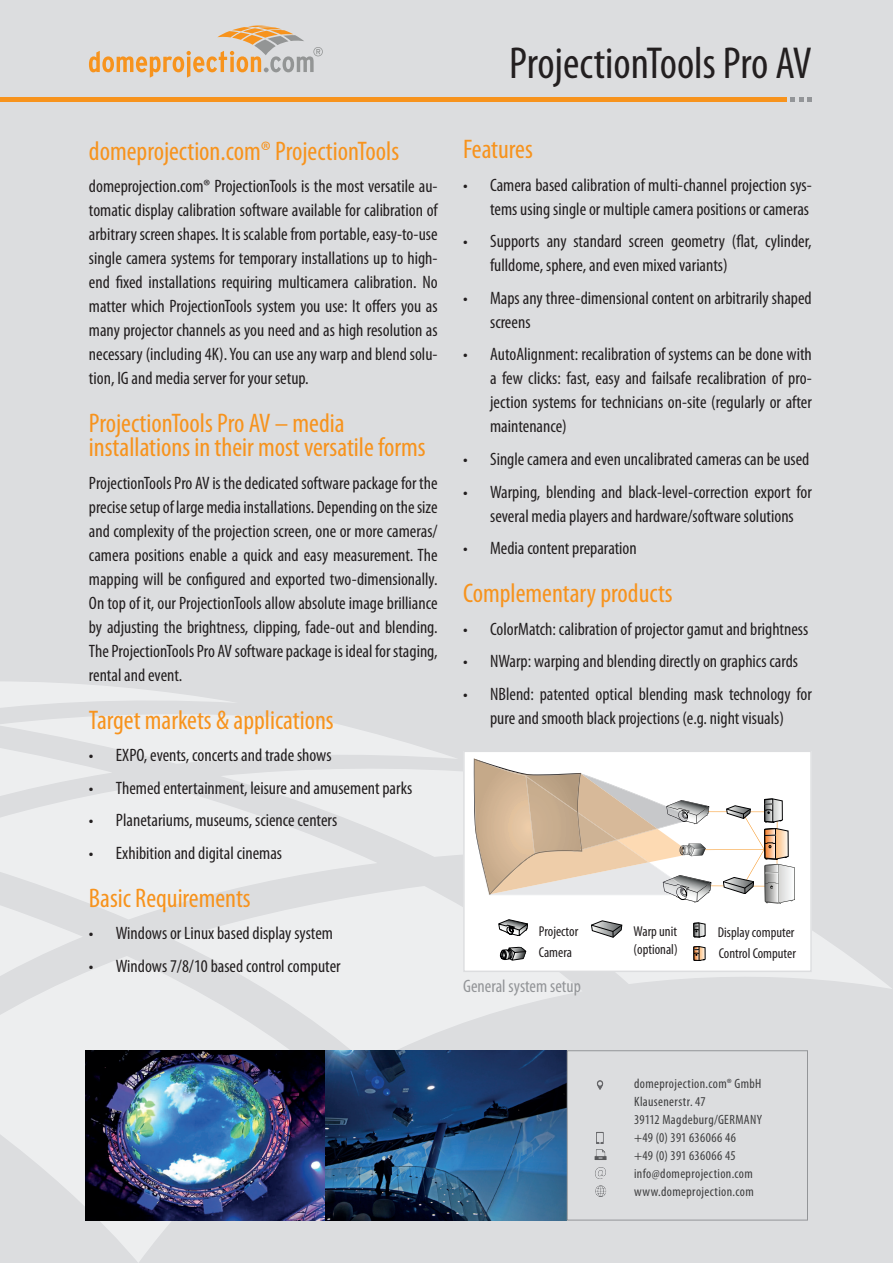
<style>
.page{position:relative;width:893px;height:1263px;background:#dcdddf}
.page>*{position:absolute;margin:0;border:0;box-sizing:border-box;transform-origin:0 0}
.t1{font:condensed 45px "Myriad Pro";color:#231f20}
.t2{font:condensed 27px/24px "Myriad Pro";color:#f7931d}
.t3{font:condensed 18px/24px "Myriad Pro";color:#231f20;text-align:justify}
.t4{font:condensed 18px "Myriad Pro";color:#939598}
.t5{font:condensed 14.4px/20.2px "Myriad Pro";color:#231f20}
.t6{font:condensed 13.5px/18px "Myriad Pro";letter-spacing:.03em;color:#3e3e3f}
</style>
<div class="page">
<svg style="left:795px;top:931px;width:97px;height:58px"></svg>
<svg style="left:0;top:1057px;width:333px;height:206px"></svg>
<hr style="left:0;top:98px;width:786px;height:4px;background:#f7931d">
<svg style="left:790px;top:98px;width:22px;height:4px"></svg>
<div style="left:795px;top:753px;width:14px;height:216px;background:#fff"></div>
<svg style="left:0;top:682px;width:795px;height:375px"></svg>
<div style="left:463px;top:750px;width:349px;height:222px;border:2px solid #dcdddf"></div>
<svg style="left:89px;top:26px;width:234px;height:52px"></svg>
<svg style="left:596px;top:1080px;width:8px;height:10px"></svg>
<img style="left:85px;top:1050px;width:482px;height:170px">
<svg style="left:595px;top:1185px;width:11px;height:12px"></svg>
<svg style="left:594px;top:1132px;width:13px;height:47px"></svg>
<div style="left:567px;top:1050px;width:241px;height:170px;border:1px solid #939598"></div>
<h2 class="t2" style="left:89px;top:138px;width:312px">domeprojection.com® ProjectionTools</h2>
<p class="t3" style="left:89px;top:174px;width:350px">domeprojection.com® ProjectionTools is the most versatile au&shy;tomatic display calibration software available for calibration of arbitrary screen shapes. It is scalable from portable, easy-to-use single camera systems for temporary installations up to high&shy;end fixed installations requiring multicamera calibration. No matter which ProjectionTools system you use: It offers you as many projector channels as you need and as high resolution as necessary (including 4K). You can use any warp and blend solu&shy;tion, IG and media server for your setup.</p>
<h2 class="t2" style="left:89px;top:411px;width:338px">ProjectionTools Pro AV – media installations in their most versatile forms</h2>
<p class="t3" style="left:89px;top:470px;width:350px">ProjectionTools Pro AV is the dedicated software package for the precise setup of large media installations. Depending on the size and complexity of the projection screen, one or more cameras/ camera positions enable a quick and easy measurement. The mapping will be configured and exported two-dimensionally.<br>On top of it, our ProjectionTools allow absolute image brilliance by adjusting the brightness, clipping, fade-out and blending.<br>The ProjectionTools Pro AV software package is ideal for staging, rental and event.</p>
<h2 class="t2" style="left:89px;top:707px;width:246px">Target markets &amp; applications</h2>
<p class="t3" style="left:89px;top:743px;width:244px">• EXPO, events, concerts and trade shows</p>
<p class="t3" style="left:89px;top:775px;width:325px">• Themed entertainment, leisure and amusement parks</p>
<p class="t3" style="left:89px;top:808px;width:250px">• Planetariums, museums, science centers</p>
<p class="t3" style="left:89px;top:840px;width:195px">• Exhibition and digital cinemas</p>
<h2 class="t2" style="left:89px;top:885px;width:163px">Basic Requirements</h2>
<p class="t3" style="left:89px;top:921px;width:246px">• Windows or Linux based display system</p>
<p class="t3" style="left:89px;top:953px;width:253px">• Windows 7/8/10 based control computer</p>
<h1 class="t1" style="left:509px;top:36px;width:304px">ProjectionTools Pro AV</h1>
<h2 class="t2" style="left:463px;top:137px;width:71px">Features</h2>
<p class="t3" style="left:463px;top:173px;width:350px;text-align:right">• Camera based calibration of multi-channel projection sys&shy;tems using single or multiple camera positions or cameras</p>
<p class="t3" style="left:490px;top:229px;width:323px;text-indent:-27px">• Supports any standard screen geometry (flat, cylinder, fulldome, sphere, and even mixed variants)</p>
<p class="t3" style="left:490px;top:286px;width:323px;text-indent:-27px">• Maps any three-dimensional content on arbitrarily shaped screens</p>
<p class="t3" style="left:490px;top:342px;width:323px;text-indent:-27px">• AutoAlignment: recalibration of systems can be done with a few clicks: fast, easy and failsafe recalibration of pro&shy;jection systems for technicians on-site (regularly or after maintenance)</p>
<p class="t3" style="left:463px;top:447px;width:348px">• Single camera and even uncalibrated cameras can be used</p>
<p class="t3" style="left:463px;top:479px;width:350px;text-align:center">• Warping, blending and black-level-correction export for several media players and hardware/software solutions</p>
<p class="t3" style="left:463px;top:536px;width:175px">• Media content preparation</p>
<h2 class="t2" style="left:463px;top:581px;width:211px">Complementary products</h2>
<p class="t3" style="left:463px;top:616px;width:347px">• ColorMatch: calibration of projector gamut and brightness</p>
<p class="t3" style="left:463px;top:649px;width:336px">• NWarp: warping and blending directly on graphics cards</p>
<p class="t3" style="left:463px;top:681px;width:350px;text-align:center">• NBlend: patented optical blending mask technology for pure and smooth black projections (e.g. night visuals)</p>
<p class="t5" style="left:539px;top:921px;width:41px">Projector<br>Camera</p>
<p class="t5" style="left:634px;top:921px;width:45px">Warp unit</p>
<p class="t5" style="left:718px;top:922px;width:78px">Display computer</p>
<p class="t5" style="left:634px;top:938px;width:46px">(optional)</p>
<p class="t5" style="left:719px;top:943px;width:79px">Control Computer</p>
<p class="t4" style="left:463px;top:975px;width:119px">General system setup</p>
<p class="t6" style="left:634px;top:1075px;width:129px">domeprojection.com® GmbH<br>Klausenerstr. 47<br>39112 Magdeburg/GERMANY +49 (0) 391 636066 46<br>+49 (0) 391 636066 45 info@domeprojection.com www.domeprojection.com</p>
</div>
